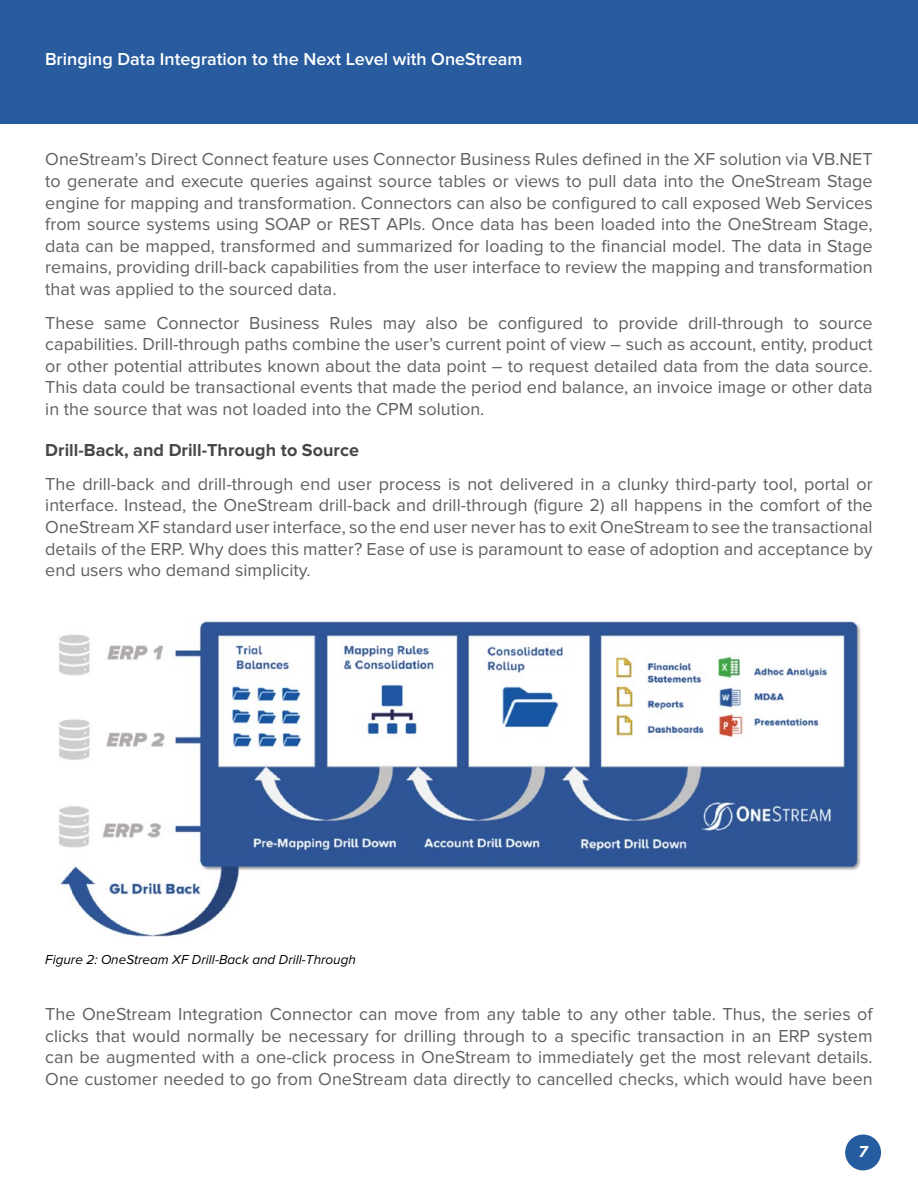
<style>
.page{position:relative;width:918px;height:1188px;background:#fff}
.page>*{position:absolute;margin:0;border:0;box-sizing:border-box;transform-origin:0 0}
.t1{font:18px/21.6px "Proxima Nova";color:#615f60;text-align:justify}
.t2{font:600 18px "Proxima Nova";color:#fff}
.t3{font:700 18px "Proxima Nova";color:#474748}
.t4{font:italic 700 16.5px "Proxima Nova";color:#fff}
.t5{font:italic 13.5px "Proxima Nova";color:#000}
</style>
<div class="page">
<div style="left:845px;top:1135px;width:36px;height:35px;background:#245c9f;border-radius:50%"></div>
<div style="left:0;top:0;width:918px;height:124px;background:#285c9e"></div>
<img style="left:57px;top:621px;width:804px;height:316px">
<p class="t2" style="left:45px;top:49px;width:479px">Bringing Data Integration to the Next Level with OneStream</p>
<p class="t1" style="left:45px;top:149px;width:829px">OneStream’s Direct Connect feature uses Connector Business Rules defined in the XF solution via VB.NET to generate and execute queries against source tables or views to pull data into the OneStream Stage engine for mapping and transformation. Connectors can also be configured to call exposed Web Services from source systems using SOAP or REST APIs. Once data has been loaded into the OneStream Stage, data can be mapped, transformed and summarized for loading to the financial model. The data in Stage remains, providing drill-back capabilities from the user interface to review the mapping and transformation that was applied to the sourced data.</p>
<p class="t1" style="left:45px;top:312px;width:829px;text-align:left">These same Connector Business Rules may also be configured to provide drill-through to source capabilities. Drill-through paths combine the user’s current point of view – such as account, entity, product or other potential attributes known about the data point – to request detailed data from the data source.<br>This data could be transactional events that made the period end balance, an invoice image or other data in the source that was not loaded into the CPM solution.</p>
<p class="t3" style="left:45px;top:442px;width:315px">Drill-Back, and Drill-Through to Source</p>
<p class="t1" style="left:45px;top:473px;width:829px">The drill-back and drill-through end user process is not delivered in a clunky third-party tool, portal or interface. Instead, the OneStream drill-back and drill-through (figure 2) all happens in the comfort of the OneStream XF standard user interface, so the end user never has to exit OneStream to see the transactional details of the ERP. Why does this matter? Ease of use is paramount to ease of adoption and acceptance by end users who demand simplicity.</p>
<p class="t5" style="left:45px;top:953px;width:312px">Figure 2: OneStream XF Drill-Back and Drill-Through</p>
<p class="t1" style="left:45px;top:1004px;width:829px">The OneStream Integration Connector can move from any table to any other table. Thus, the series of clicks that would normally be necessary for drilling through to a specific transaction in an ERP system can be augmented with a one-click process in OneStream to immediately get the most relevant details.<br>One customer needed to go from OneStream data directly to cancelled checks, which would have been</p>
<p class="t4" style="left:859px;top:1142px;width:10px">7</p>
</div>
